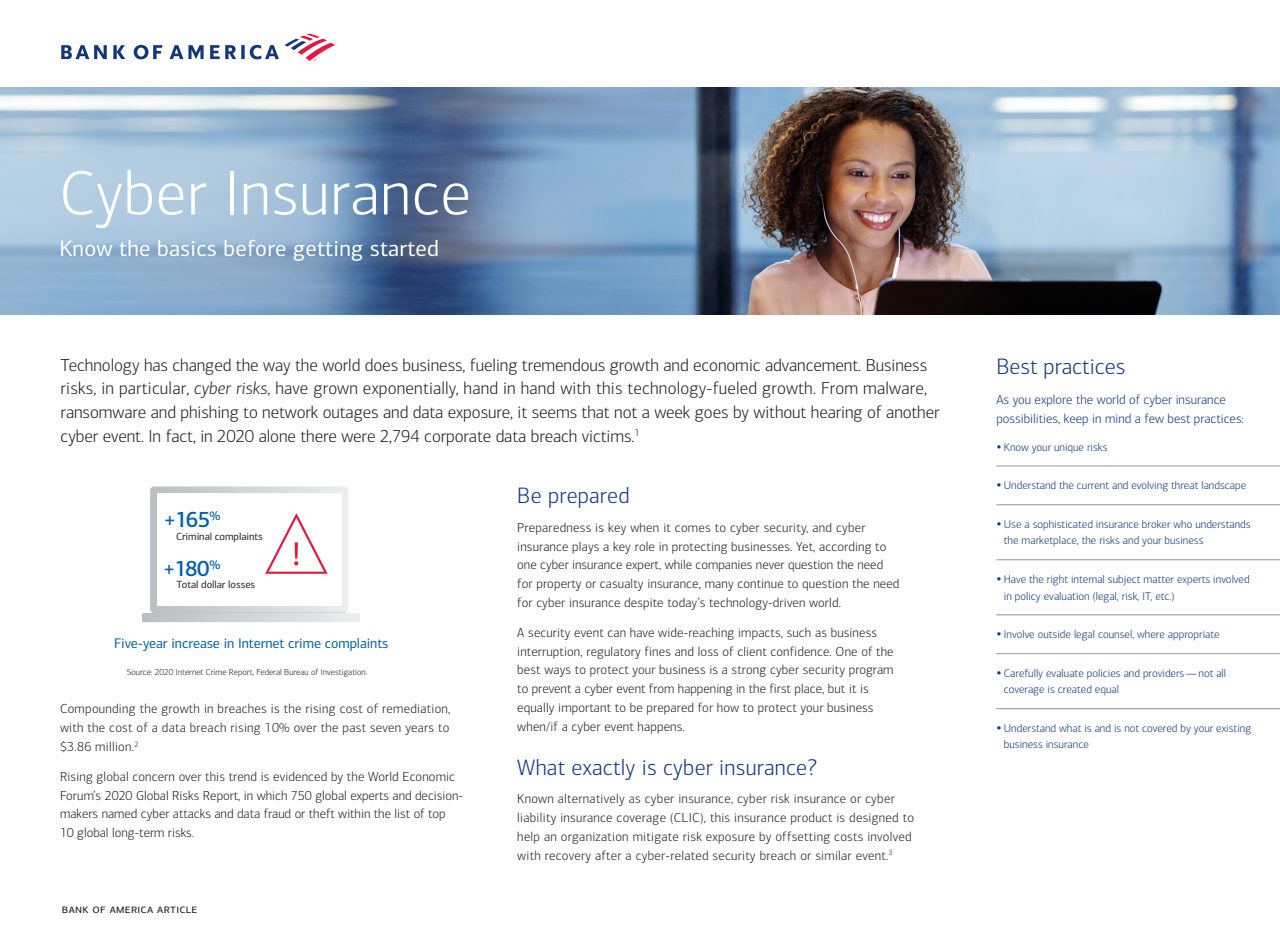
<style>
.page{position:relative;width:1280px;height:936px;background:#fff}
.page>*{position:absolute;margin:0;border:0;box-sizing:border-box;transform-origin:0 0}
.t1{font:300 62.88px "Connections";letter-spacing:.01em;color:#fff}
.Key_Takeaways{font:300 22.5px "Connections";letter-spacing:.01em;color:#11367e}
.t2{font:22.5px "Connections";letter-spacing:.01em;color:#fff}
.t3{font:500 21.88px "Connections";letter-spacing:-.06em;color:#0161ab}
.Intro_Copy{font:300 17.5px/23.8px "Connections";letter-spacing:-.005em;color:#231f20}
.t4{font:14px "Connections";letter-spacing:-.005em;color:#0161ab}
.Body_01{font:300 13.12px/18.8px "Connections";letter-spacing:.01em;color:#231f20}
.Body_01-2{font:300 13.12px/18.8px "Connections";color:#11367e}
.t5{font:12.5px "Connections";letter-spacing:.025em;color:#231f20}
.t6{font:300 11.25px/16.2px "Connections";color:#11367e}
.t7{font:10.5px "Connections";letter-spacing:-.005em;color:#231f20}
.No_Spacing{font:300 8.75px "Connections";color:#231f20}
.s1{font-style:italic}
</style>
<div class="page">
<img style="left:0;top:88px;width:1280px;height:226px">
<svg style="left:61px;top:34px;width:274px;height:27px"></svg>
<hr style="left:996px;top:465px;width:284px;height:1px;background:#939598">
<hr style="left:996px;top:504px;width:284px;height:1px;background:#939598">
<hr style="left:996px;top:559px;width:284px;height:1px;background:#939598">
<hr style="left:996px;top:614px;width:284px;height:1px;background:#939598">
<hr style="left:996px;top:653px;width:284px;height:1px;background:#939598">
<hr style="left:996px;top:708px;width:284px;height:1px;background:#939598">
<svg style="left:142px;top:486px;width:218px;height:136px"></svg>
<h1 class="t1" style="left:59px;top:157px;width:413px">Cyber Insurance</h1>
<h2 class="t2" style="left:59px;top:235px;width:381px">Know the basics before getting started</h2>
<p class="Intro_Copy" style="left:61px;top:353px;width:880px">Technology has changed the way the world does business, fueling tremendous growth and economic advancement. Business risks, in particular, <span class="s1">cyber risks</span>, have grown exponentially, hand in hand with this technology-fueled growth. From malware, ransomware and phishing to network outages and data exposure, it seems that not a week goes by without hearing of another cyber event. In fact, in 2020 alone there were 2,794 corporate data breach victims.<sup>1</sup></p>
<p class="Key_Takeaways" style="left:996px;top:353px;width:131px">Best practices</p>
<p class="Body_01-2" style="left:996px;top:390px;width:249px">As you explore the world of cyber insurance possibilities, keep in mind a few best practices:</p>
<p class="t6" style="left:996px;top:438px;width:113px">• Know your unique risks</p>
<p class="t6" style="left:996px;top:477px;width:251px">• Understand the current and evolving threat landscape</p>
<p class="t6" style="left:1004px;top:516px;width:248px;text-indent:-8px">• Use a sophisticated insurance broker who understands the marketplace, the risks and your business</p>
<p class="t6" style="left:1004px;top:571px;width:247px;text-indent:-8px">• Have the right internal subject matter experts involved in policy evaluation (legal, risk, IT, etc.)</p>
<p class="t6" style="left:996px;top:626px;width:225px">• Involve outside legal counsel, where appropriate</p>
<p class="t6" style="left:1004px;top:665px;width:224px;text-indent:-8px">• Carefully evaluate policies and providers—not all coverage is created equal</p>
<p class="t6" style="left:1004px;top:720px;width:249px;text-indent:-8px">• Understand what is and is not covered by your existing business insurance</p>
<p class="Key_Takeaways" style="left:517px;top:482px;width:114px">Be prepared</p>
<p class="Body_01" style="left:517px;top:518px;width:384px">Preparedness is key when it comes to cyber security, and cyber insurance plays a key role in protecting businesses. Yet, according to one cyber insurance expert, while companies never question the need for property or casualty insurance, many continue to question the need for cyber insurance despite today’s technology-driven world.</p>
<p class="Body_01" style="left:517px;top:623px;width:378px">A security event can have wide-reaching impacts, such as business interruption, regulatory fines and loss of client confidence. One of the best ways to protect your business is a strong cyber security program to prevent a cyber event from happening in the first place, but it is equally important to be prepared for how to protect your business when/if a cyber event happens.</p>
<p class="Key_Takeaways" style="left:517px;top:753px;width:301px">What exactly is cyber insurance?</p>
<p class="Body_01" style="left:517px;top:789px;width:398px">Known alternatively as cyber insurance, cyber risk insurance or cyber liability insurance coverage (CLIC), this insurance product is designed to help an organization mitigate risk exposure by offsetting costs involved with recovery after a cyber-related security breach or similar event.<sup>3</sup></p>
<p class="t3" style="left:163px;top:506px;width:59px">+165<sup>%</sup></p>
<p class="t7" style="left:176px;top:530px;width:88px">Criminal complaints</p>
<p class="t3" style="left:163px;top:554px;width:59px">+180<sup>%</sup></p>
<p class="t7" style="left:177px;top:578px;width:80px">Total dollar losses</p>
<p class="t4" style="left:114px;top:634px;width:276px">Five-year increase in Internet crime complaints</p>
<p class="No_Spacing" style="left:127px;top:666px;width:242px">Source: 2020 Internet Crime Report, Federal Bureau of Investigation.</p>
<p class="Body_01" style="left:60px;top:699px;width:392px;text-align:justify">Compounding the growth in breaches is the rising cost of remediation, with the cost of a data breach rising 10% over the past seven years to $3.86 million.<sup>2</sup></p>
<p class="Body_01" style="left:60px;top:766px;width:404px">Rising global concern over this trend is evidenced by the World Economic Forum’s 2020 Global Risks Report, in which 750 global experts and decision&shy;makers named cyber attacks and data fraud or theft within the list of top<br>10 global long-term risks.</p>
<p class="t5" style="left:62px;top:900px;width:137px">bank of america article</p>
</div>
